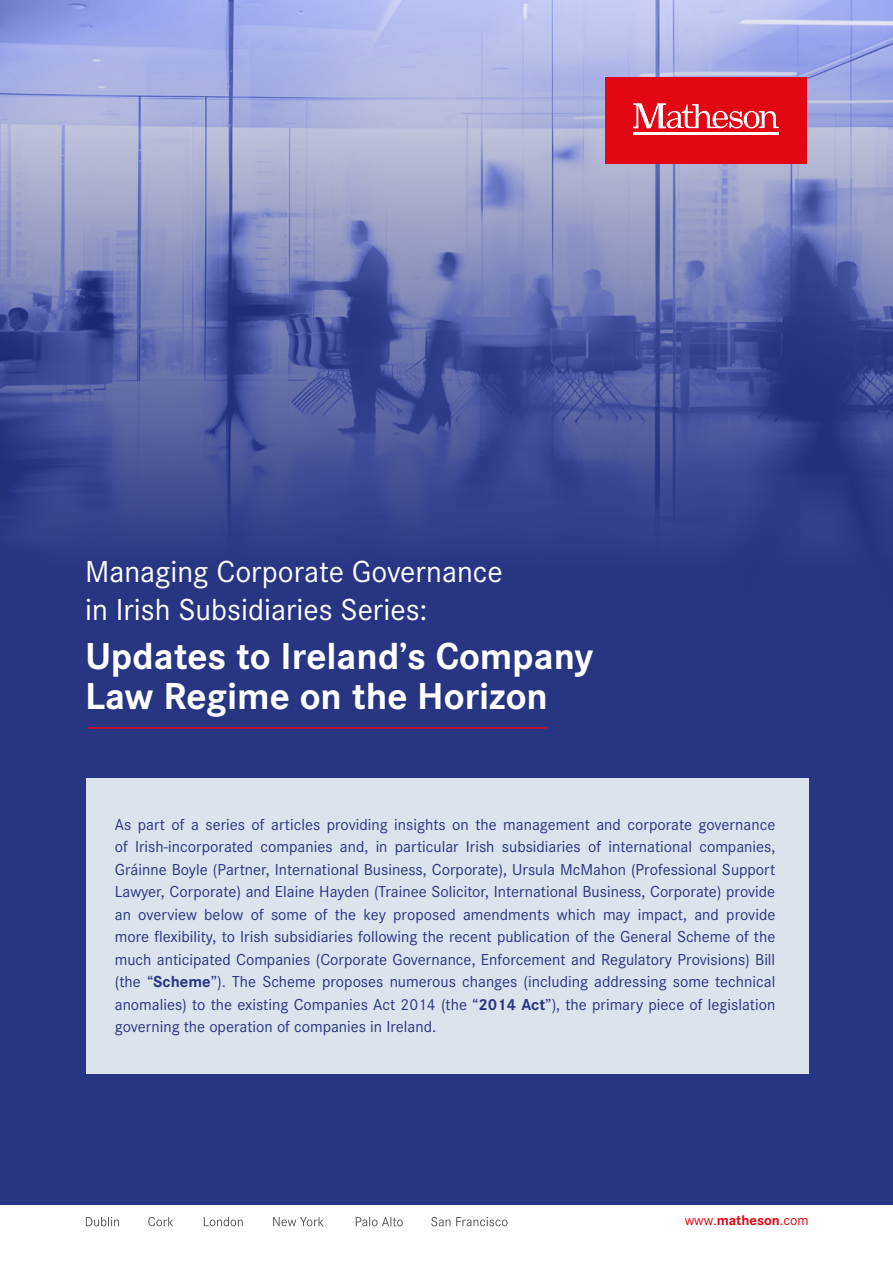
<style>
.page{position:relative;width:893px;height:1263px;background:#fff}
.page>*{position:absolute;margin:0;border:0;box-sizing:border-box;transform-origin:0 0}
.t1{font:700 39px/40.5px "Corporate S";color:#fff}
.t2{font:31.5px "Corporate S";color:#fff}
.t3{font:16.5px/22.5px "Corporate S";color:#283583;text-align:justify}
.t4{font:14.55px "Corporate S Pro";color:#e30613}
.s1{font-weight:700}
</style>
<div class="page">
<svg style="left:86px;top:1217px;width:421px;height:9px"></svg>
<hr style="left:86px;top:1204px;width:723px;height:1px;background:#575756">
<div style="left:0;top:0;width:893px;height:1204px;background:#283583"></div>
<img style="left:0;top:0;width:893px;height:538px">
<hr style="left:87px;top:727px;width:460px;height:2px;background:#e30613">
<div style="left:605px;top:77px;width:201px;height:87px;background:#e30613"></div>
<hr style="left:633px;top:132px;width:146px;height:2px;background:#fff">
<svg style="left:633px;top:104px;width:146px;height:24px"></svg>
<div style="left:86px;top:778px;width:723px;height:296px;background:#dbe3ec"></div>
<p class="t2" style="left:85px;top:551px;width:419px">Managing Corporate Governance</p>
<p class="t2" style="left:85px;top:589px;width:344px">in Irish Subsidiaries Series:</p>
<p class="t1" style="left:85px;top:634px;width:510px">Updates to Ireland’s Company<br>Law Regime on the Horizon</p>
<p class="t3" style="left:115px;top:812px;width:662px">As part of a series of articles providing insights on the management and corporate governance of Irish-incorporated companies and, in particular Irish subsidiaries of international companies, Gráinne Boyle (Partner, International Business, Corporate), Ursula McMahon (Professional Support Lawyer, Corporate) and Elaine Hayden (Trainee Solicitor, International Business, Corporate) provide an overview below of some of the key proposed amendments which may impact, and provide more flexibility, to Irish subsidiaries following the recent publication of the General Scheme of the much anticipated Companies (Corporate Governance, Enforcement and Regulatory Provisions) Bill (the “<span class="s1">Scheme</span>”). The Scheme proposes numerous changes (including addressing some technical anomalies) to the existing Companies Act 2014 (the “<span class="s1">2014 Act</span>”), the primary piece of legislation governing the operation of companies in Ireland.</p>
<p class="t4" style="left:685px;top:1209px;width:126px">www.<span class="s1">matheson</span>.com</p>
</div>
